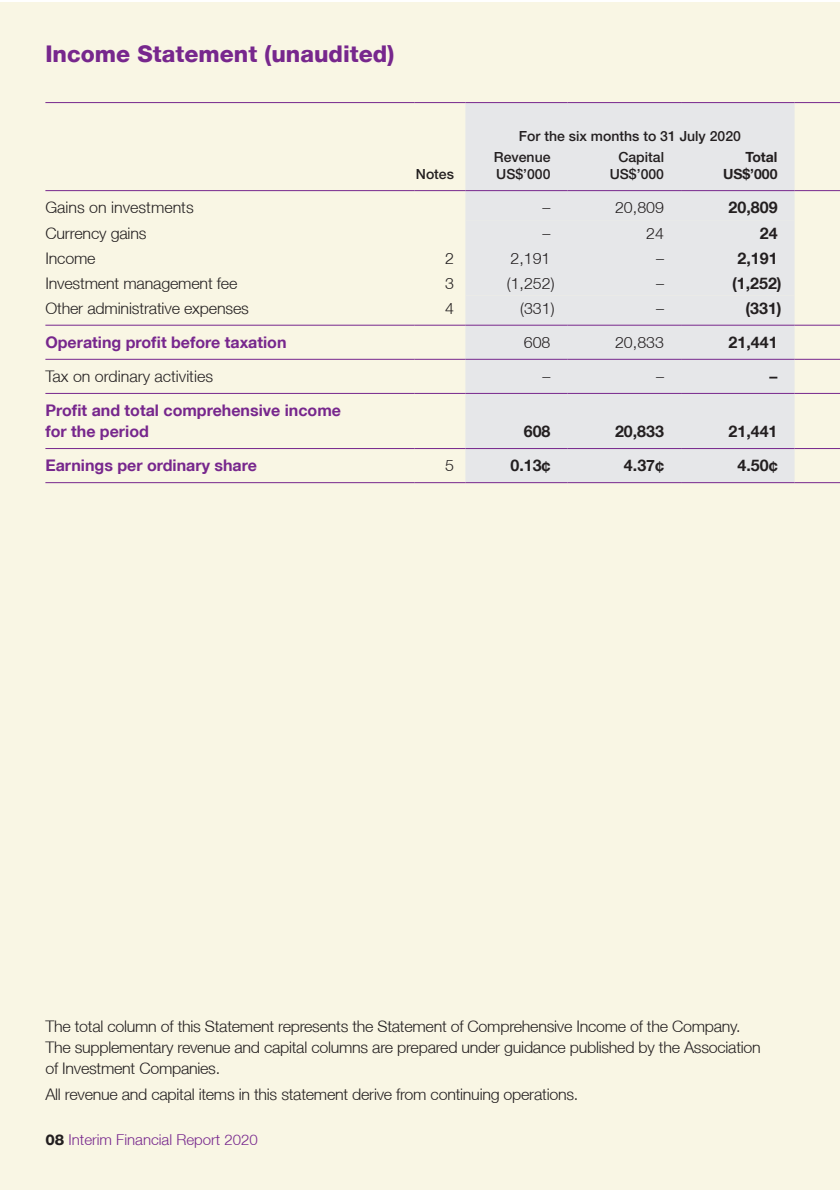
<style>
.page{position:relative;width:840px;height:1191px;background:#fff}
.page>*{position:absolute;margin:0;border:0;box-sizing:border-box;transform-origin:0 0}
.MAIN_HEAD_INT{font:800 23px "Helvetica Neue LT";color:#77278d}
.BODY_TEXT_INT{font:300 16px/21px "Helvetica Neue LT";letter-spacing:-.015em;color:#231f20}
.LEFT_TEXT{font:300 16px "Helvetica Neue LT";letter-spacing:-.01em;color:#231f20}
.LEFT_TEXT-2{font:700 16px/21px "Helvetica Neue LT";color:#77278d}
.RIGHT_TEXT{font:700 16px "Helvetica Neue LT";color:#231f20}
.RIGHT_TEXT-2{font:300 16px "Helvetica Neue LT";color:#231f20}
.t1{font:300 15px "Helvetica Neue LT";color:#77278d}
.RIGHT_HEAD{font:500 14px "Helvetica Neue LT Std";color:#231f20}
.RIGHT_HEAD-2{font:700 14px "Helvetica Neue LT";color:#231f20}
.s1{font-style:inherit}
.s2{font-weight:800;color:#231f20}
</style>
<div class="page">
<div style="left:0;top:2px;width:839px;height:1187px;background:#f9f6e4"></div>
<div style="left:465px;top:103px;width:329px;height:379px;background:#e6e7e9"></div>
<div style="left:465px;top:191px;width:329px;height:134px;background:#e6e7e9"></div>
<hr style="left:794px;top:448px;width:45px;height:1px;background:#77278d">
<hr style="left:794px;top:482px;width:45px;height:1px;background:#77278d">
<hr style="left:45px;top:190px;width:369px;height:1px;background:#77278d">
<hr style="left:45px;top:482px;width:369px;height:1px;background:#77278d">
<hr style="left:45px;top:325px;width:369px;height:1px;background:#77278d">
<hr style="left:45px;top:359px;width:369px;height:1px;background:#77278d">
<hr style="left:45px;top:393px;width:369px;height:1px;background:#77278d">
<hr style="left:45px;top:448px;width:369px;height:1px;background:#77278d">
<hr style="left:414px;top:325px;width:51px;height:1px;background:#77278d">
<hr style="left:414px;top:359px;width:51px;height:1px;background:#77278d">
<hr style="left:414px;top:393px;width:51px;height:1px;background:#77278d">
<hr style="left:414px;top:448px;width:51px;height:1px;background:#77278d">
<hr style="left:414px;top:482px;width:51px;height:1px;background:#77278d">
<hr style="left:465px;top:325px;width:102px;height:1px;background:#77278d">
<hr style="left:567px;top:325px;width:113px;height:1px;background:#77278d">
<hr style="left:680px;top:325px;width:114px;height:1px;background:#77278d">
<hr style="left:465px;top:359px;width:102px;height:1px;background:#77278d">
<hr style="left:567px;top:359px;width:113px;height:1px;background:#77278d">
<hr style="left:680px;top:359px;width:114px;height:1px;background:#77278d">
<hr style="left:465px;top:393px;width:102px;height:1px;background:#77278d">
<hr style="left:567px;top:393px;width:113px;height:1px;background:#77278d">
<hr style="left:680px;top:393px;width:114px;height:1px;background:#77278d">
<hr style="left:465px;top:448px;width:102px;height:1px;background:#77278d">
<hr style="left:567px;top:448px;width:113px;height:1px;background:#77278d">
<hr style="left:680px;top:448px;width:114px;height:1px;background:#77278d">
<hr style="left:465px;top:482px;width:102px;height:1px;background:#77278d">
<hr style="left:567px;top:482px;width:113px;height:1px;background:#77278d">
<hr style="left:680px;top:482px;width:114px;height:1px;background:#77278d">
<hr style="left:414px;top:190px;width:51px;height:1px;background:#77278d">
<hr style="left:465px;top:190px;width:102px;height:1px;background:#77278d">
<hr style="left:567px;top:190px;width:113px;height:1px;background:#77278d">
<hr style="left:680px;top:190px;width:114px;height:1px;background:#77278d">
<hr style="left:794px;top:102px;width:45px;height:1px;background:#77278d">
<hr style="left:45px;top:102px;width:369px;height:1px;background:#77278d">
<hr style="left:414px;top:102px;width:51px;height:1px;background:#77278d">
<hr style="left:465px;top:102px;width:102px;height:1px;background:#77278d">
<hr style="left:567px;top:102px;width:113px;height:1px;background:#77278d">
<hr style="left:680px;top:102px;width:114px;height:1px;background:#77278d">
<hr style="left:794px;top:325px;width:45px;height:1px;background:#77278d">
<hr style="left:794px;top:359px;width:45px;height:1px;background:#77278d">
<hr style="left:794px;top:393px;width:45px;height:1px;background:#77278d">
<hr style="left:794px;top:190px;width:45px;height:1px;background:#77278d">
<p class="MAIN_HEAD_INT" style="left:45px;top:40px;width:350px">Income Statement (unaudited)</p>
<p class="RIGHT_HEAD" style="left:415px;top:166px;width:40px">Notes</p>
<p class="RIGHT_HEAD" style="left:518px;top:128px;width:223px">For the six months to 31 July 2020</p>
<p class="RIGHT_HEAD" style="left:493px;top:149px;width:58px">Revenue</p>
<p class="RIGHT_HEAD" style="left:496px;top:166px;width:56px">US$’000</p>
<p class="RIGHT_HEAD" style="left:618px;top:149px;width:47px">Capital</p>
<p class="RIGHT_HEAD" style="left:609px;top:166px;width:56px">US$’000</p>
<p class="RIGHT_HEAD-2" style="left:745px;top:149px;width:34px">Total</p>
<p class="RIGHT_HEAD-2" style="left:722px;top:166px;width:56px">US$’000</p>
<p class="LEFT_TEXT" style="left:45px;top:198px;width:150px">Gains on investments</p>
<p class="RIGHT_TEXT-2" style="left:542px;top:198px;width:9px">–</p>
<p class="RIGHT_TEXT-2" style="left:614px;top:198px;width:50px">20,809</p>
<p class="RIGHT_TEXT" style="left:728px;top:198px;width:50px">20,809</p>
<p class="LEFT_TEXT" style="left:45px;top:223px;width:103px">Currency gains</p>
<p class="RIGHT_TEXT-2" style="left:542px;top:223px;width:9px">–</p>
<p class="RIGHT_TEXT-2" style="left:646px;top:223px;width:19px">24</p>
<p class="RIGHT_TEXT" style="left:759px;top:223px;width:19px">24</p>
<p class="LEFT_TEXT" style="left:45px;top:248px;width:52px">Income</p>
<p class="RIGHT_TEXT-2" style="left:445px;top:248px;width:10px">2</p>
<p class="RIGHT_TEXT-2" style="left:510px;top:248px;width:42px">2,191</p>
<p class="RIGHT_TEXT-2" style="left:655px;top:248px;width:9px">–</p>
<p class="RIGHT_TEXT" style="left:737px;top:248px;width:42px">2,191</p>
<p class="LEFT_TEXT" style="left:45px;top:273px;width:193px">Investment management fee</p>
<p class="RIGHT_TEXT-2" style="left:445px;top:273px;width:10px">3</p>
<p class="RIGHT_TEXT-2" style="left:506px;top:273px;width:49px">(1,252)</p>
<p class="RIGHT_TEXT-2" style="left:655px;top:273px;width:9px">–</p>
<p class="RIGHT_TEXT" style="left:731px;top:273px;width:51px">(1,252)</p>
<p class="LEFT_TEXT" style="left:45px;top:298px;width:205px">Other administrative expenses</p>
<p class="RIGHT_TEXT-2" style="left:445px;top:298px;width:10px">4</p>
<p class="RIGHT_TEXT-2" style="left:520px;top:298px;width:36px">(331)</p>
<p class="RIGHT_TEXT-2" style="left:655px;top:298px;width:9px">–</p>
<p class="RIGHT_TEXT" style="left:745px;top:298px;width:38px">(331)</p>
<p class="LEFT_TEXT-2" style="left:45px;top:331px;width:242px">Operating profit before taxation</p>
<p class="RIGHT_TEXT-2" style="left:523px;top:332px;width:28px">608</p>
<p class="RIGHT_TEXT-2" style="left:614px;top:332px;width:50px">20,833</p>
<p class="RIGHT_TEXT" style="left:728px;top:332px;width:50px">21,441</p>
<p class="LEFT_TEXT" style="left:45px;top:366px;width:169px">Tax on ordinary activities</p>
<p class="RIGHT_TEXT-2" style="left:542px;top:366px;width:9px">–</p>
<p class="RIGHT_TEXT-2" style="left:655px;top:366px;width:9px">–</p>
<p class="RIGHT_TEXT" style="left:769px;top:366px;width:9px">–</p>
<p class="LEFT_TEXT-2" style="left:45px;top:399px;width:297px">Profit and total comprehensive income for the period</p>
<p class="RIGHT_TEXT" style="left:523px;top:421px;width:28px">608</p>
<p class="RIGHT_TEXT" style="left:614px;top:421px;width:50px">20,833</p>
<p class="RIGHT_TEXT" style="left:728px;top:421px;width:50px">21,441</p>
<p class="LEFT_TEXT-2" style="left:45px;top:455px;width:213px">Earnings per ordinary share</p>
<p class="RIGHT_TEXT-2" style="left:445px;top:456px;width:10px">5</p>
<p class="RIGHT_TEXT" style="left:510px;top:456px;width:42px">0.13<span class="s1">¢</span></p>
<p class="RIGHT_TEXT" style="left:623px;top:456px;width:42px">4.37<span class="s1">¢</span></p>
<p class="RIGHT_TEXT" style="left:737px;top:456px;width:42px">4.50<span class="s1">¢</span></p>
<p class="BODY_TEXT_INT" style="left:45px;top:1015px;width:716px">The total column of this Statement represents the Statement of Comprehensive Income of the Company.<br>The supplementary revenue and capital columns are prepared under guidance published by the Association of Investment Companies.</p>
<p class="BODY_TEXT_INT" style="left:45px;top:1083px;width:534px">All revenue and capital items in this statement derive from continuing operations.</p>
<p class="t1" style="left:45px;top:1130px;width:214px"><span class="s2">08</span> Interim Financial Report 2020</p>
</div>
